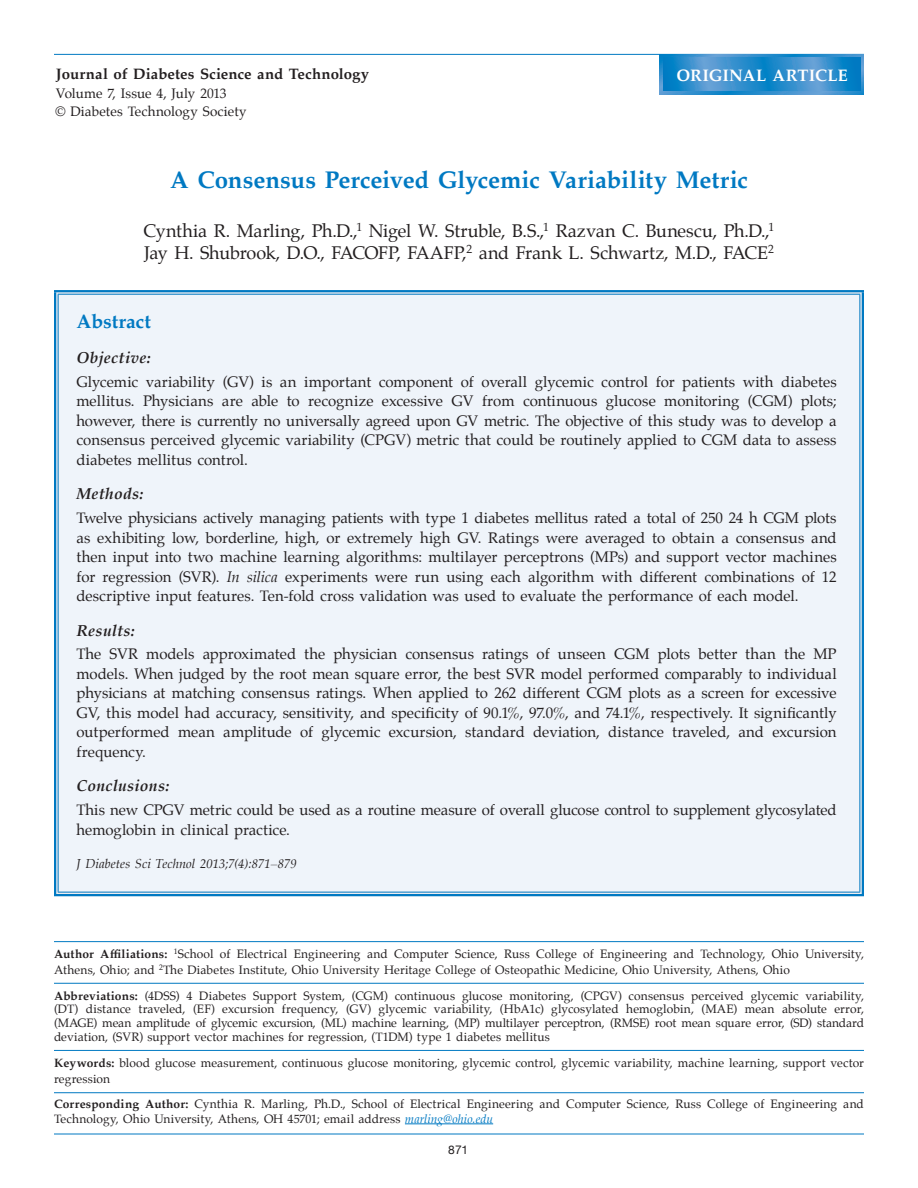
<style>
.page{position:relative;width:918px;height:1188px;background:#fff}
.page>*{position:absolute;margin:0;border:0;box-sizing:border-box;transform-origin:0 0}
.t1{font:700 24px "Palatino";letter-spacing:-.005em;color:#0079c2}
.Subheads{font:700 19.5px "Palatino";letter-spacing:-.005em;color:#0079c2}
.Authors-Names{font:18px/21.6px "Palatino";letter-spacing:-.01em;color:#231f20}
.t2{font:700 16.5px "Palatino";letter-spacing:.005em;color:#fff}
.Subhead2{font:italic 700 15.75px "Palatino";letter-spacing:.015em;color:#231f20}
.Abstract_Text{font:15px/19.5px "Palatino";letter-spacing:-.005em;color:#231f20;text-align:justify}
.t3{font:700 15px "Palatino";letter-spacing:.005em;color:#231f20}
.t4{font:13.5px/18px "Palatino";letter-spacing:.005em;color:#231f20}
.Subhead2-2{font:italic 12.75px "Palatino";letter-spacing:.005em;color:#231f20}
.t5{font:12px/13.8px "Palatino";letter-spacing:.01em;color:#231f20}
.t6{font:12px "Helvetica Neue";color:#231f20}
.s1{font-style:italic}
.s2{font-weight:700}
.s3{font-style:italic;color:#0079c2}
</style>
<div class="page">
<hr style="left:54px;top:1134px;width:810px;height:1px;background:#0079c2">
<hr style="left:405px;top:1123px;width:88px;height:1px;background:#0079c2">
<hr style="left:54px;top:941px;width:810px;height:1px;background:#0079c2">
<hr style="left:54px;top:983px;width:810px;height:1px;background:#0079c2">
<hr style="left:54px;top:1050px;width:810px;height:1px;background:#0079c2">
<hr style="left:54px;top:1092px;width:810px;height:1px;background:#0079c2">
<div style="left:56px;top:292px;width:806px;height:602px;background:#eff4fa"></div>
<svg style="left:56px;top:295px;width:2px;height:597px"></svg>
<svg style="left:860px;top:295px;width:2px;height:597px"></svg>
<div style="left:54px;top:290px;width:810px;height:5px;background:#a2c8e1"></div>
<hr style="left:54px;top:892px;width:810px;height:4px;background:#ededf1">
<hr style="left:54px;top:292px;width:2px;height:602px;background:#0079c2">
<hr style="left:58px;top:295px;width:1px;height:597px;background:#0079c2">
<hr style="left:859px;top:295px;width:1px;height:597px;background:#0079c2">
<hr style="left:862px;top:292px;width:2px;height:602px;background:#0079c2">
<hr style="left:54px;top:290px;width:810px;height:2px;background:#0079c2">
<hr style="left:58px;top:294px;width:802px;height:1px;background:#0079c2">
<hr style="left:58px;top:892px;width:802px;height:1px;background:#0079c2">
<hr style="left:54px;top:894px;width:810px;height:2px;background:#0079c2">
<hr style="left:54px;top:54px;width:810px;height:1px;background:#0079c2">
<svg style="left:660px;top:54px;width:204px;height:40px"></svg>
<svg style="left:663px;top:57px;width:198px;height:34px;background:#2f8ecc"></svg>
<p class="t3" style="left:56px;top:61px;width:315px">Journal of Diabetes Science and Technology</p>
<p class="t4" style="left:55px;top:85px;width:193px">Volume 7, Issue 4, July 2013<br>© Diabetes Technology Society</p>
<p class="t2" style="left:676px;top:62px;width:173px">ORIGINAL ARTICLE</p>
<p class="t1" style="left:170px;top:160px;width:579px">A Consensus Perceived Glycemic Variability Metric</p>
<p class="Authors-Names" style="left:144px;top:220px;width:632px">Cynthia R. Marling, Ph.D.,<sup>1</sup> Nigel W. Struble, B.S.,<sup>1</sup> Razvan C. Bunescu, Ph.D.,<sup>1<br></sup>Jay H. Shubrook, D.O., FACOFP, FAAFP,<sup>2</sup> and Frank L. Schwartz, M.D., FACE<sup>2</sup></p>
<p class="Subheads" style="left:76px;top:305px;width:76px">Abstract</p>
<p class="Subhead2" style="left:76px;top:345px;width:76px">Objective:</p>
<p class="Abstract_Text" style="left:76px;top:372px;width:762px">Glycemic variability (GV) is an important component of overall glycemic control for patients with diabetes mellitus. Physicians are able to recognize excessive GV from continuous glucose monitoring (CGM) plots; however, there is currently no universally agreed upon GV metric. The objective of this study was to develop a consensus perceived glycemic variability (CPGV) metric that could be routinely applied to CGM data to assess diabetes mellitus control.</p>
<p class="Subhead2" style="left:76px;top:481px;width:68px">Methods:</p>
<p class="Abstract_Text" style="left:76px;top:508px;width:762px">Twelve physicians actively managing patients with type 1 diabetes mellitus rated a total of 250 24 h CGM plots as exhibiting low, borderline, high, or extremely high GV. Ratings were averaged to obtain a consensus and then input into two machine learning algorithms: multilayer perceptrons (MPs) and support vector machines for regression (SVR). <span class="s1">In silica</span> experiments were run using each algorithm with different combinations of 12 descriptive input features. Ten-fold cross validation was used to evaluate the performance of each model.</p>
<p class="Subhead2" style="left:76px;top:617px;width:60px">Results:</p>
<p class="Abstract_Text" style="left:76px;top:644px;width:762px">The SVR models approximated the physician consensus ratings of unseen CGM plots better than the MP models. When judged by the root mean square error, the best SVR model performed comparably to individual physicians at matching consensus ratings. When applied to 262 different CGM plots as a screen for excessive GV, this model had accuracy, sensitivity, and specificity of 90.1%, 97.0%, and 74.1%, respectively. It significantly outperformed mean amplitude of glycemic excursion, standard deviation, distance traveled, and excursion frequency.</p>
<p class="Subhead2" style="left:76px;top:773px;width:94px">Conclusions:</p>
<p class="Abstract_Text" style="left:76px;top:800px;width:762px">This new CPGV metric could be used as a routine measure of overall glucose control to supplement glycosylated hemoglobin in clinical practice.</p>
<p class="Subhead2-2" style="left:76px;top:853px;width:222px">J Diabetes Sci Technol 2013;7(4):871–879</p>
<p class="t5" style="left:54px;top:946px;width:812px;line-height:15.9px"><span class="s2">Author Affiliations:</span> <sup>1</sup>School of Electrical Engineering and Computer Science, Russ College of Engineering and Technology, Ohio University,<br>Athens, Ohio; and <sup>2</sup>The Diabetes Institute, Ohio University Heritage College of Osteopathic Medicine, Ohio University, Athens, Ohio</p>
<p class="t5" style="left:54px;top:989px;width:812px;text-align:justify"><span class="s2">Abbreviations:</span> (4DSS) 4 Diabetes Support System, (CGM) continuous glucose monitoring, (CPGV) consensus perceived glycemic variability, (DT) distance traveled, (EF) excursion frequency, (GV) glycemic variability, (HbA1c) glycosylated hemoglobin, (MAE) mean absolute error, (MAGE) mean amplitude of glycemic excursion, (ML) machine learning, (MP) multilayer perceptron, (RMSE) root mean square error, (SD) standard deviation, (SVR) support vector machines for regression, (T1DM) type 1 diabetes mellitus</p>
<p class="t5" style="left:54px;top:1055px;width:812px;line-height:15.9px"><span class="s2">Keywords:</span> blood glucose measurement, continuous glucose monitoring, glycemic control, glycemic variability, machine learning, support vector regression</p>
<p class="t5" style="left:54px;top:1097px;width:811px;line-height:14.4px"><span class="s2">Corresponding Author:</span> Cynthia R. Marling, Ph.D., School of Electrical Engineering and Computer Science, Russ College of Engineering and<br>Technology, Ohio University, Athens, OH 45701; email address <span class="s3">marling@ohio.edu</span></p>
<p class="t6" style="left:448px;top:1141px;width:22px">871</p>
</div>
